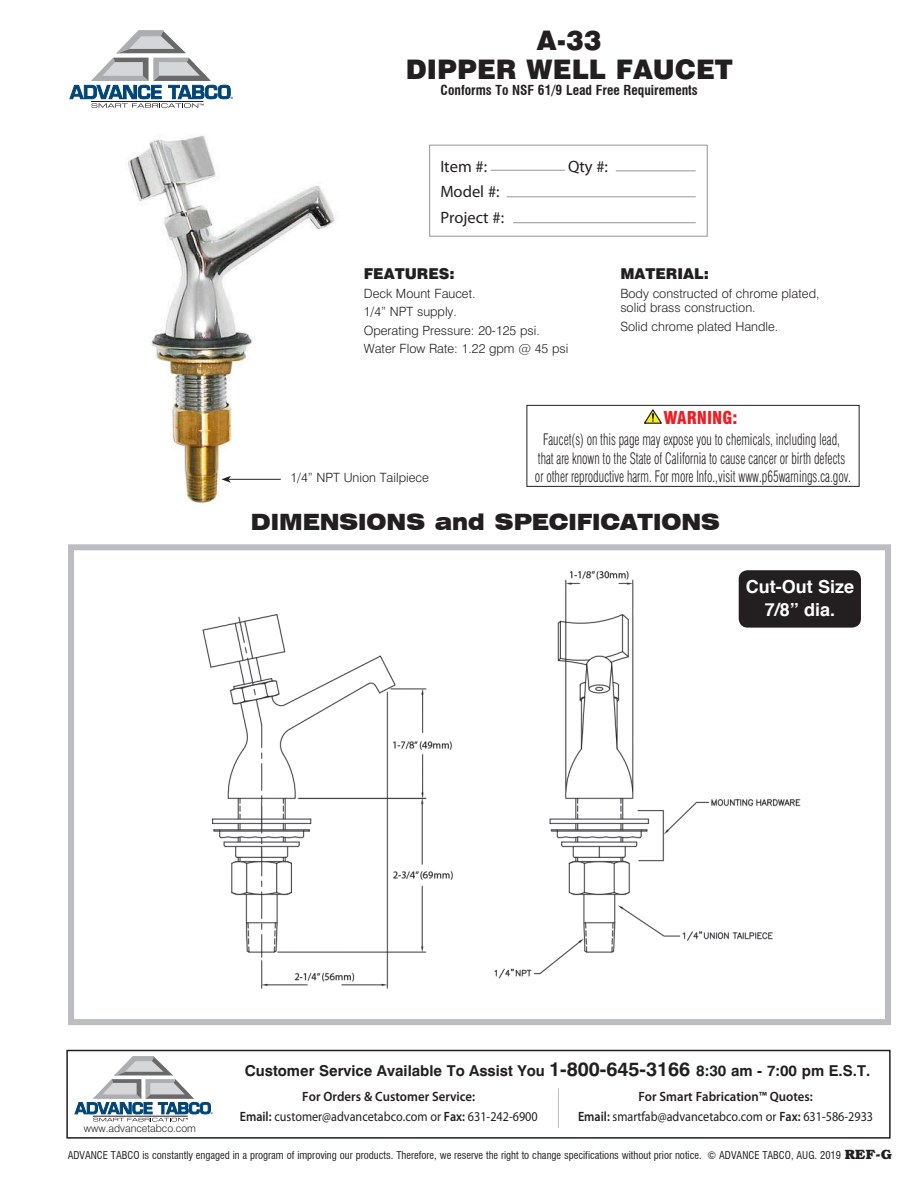
<style>
.page{position:relative;width:918px;height:1188px;background:#fff}
.page>*{position:absolute;margin:0;border:0;box-sizing:border-box;transform-origin:0 0}
.t1{font:900 27px "Swiss 721 BT";color:#231f20}
.t2{font:900 expanded 22.5px "Swiss 721 BT";color:#231f20;scale:.85 1}
.t3{font:700 18px "Helvetica";color:#fff}
.t4{font:900 condensed 17.25px "Swiss 721 BT";color:#ec1f26}
.t5{font:16.5px "Myriad Pro";color:#231f20}
.t6{font:300 condensed 15.6px/18.6px "Swiss 721 BT";color:#211d1e;text-align:center;scale:.78 1}
.t7{font:700 15px "Swiss 721 BT";color:#231f20}
.Features{font:900 15px "Swiss 721 BT";color:#231f20}
.Feature_Copy{font:900 15px "Swiss 721 BT";color:#231f20}
.t8{font:13.5px/19.5px "Myriad Pro";color:#231f20;text-align:center;scale:.9 1}
.Feature_Copy-2{font:700 condensed 13.5px "Swiss 721 BT";color:#231f20}
.t9{font:600 13.5px "Myriad Pro";color:#231f20;scale:.95 1}
.Page{font:700 13.5px "Bookman";color:#231f20}
.Feature_Copy-3{font:300 12.75px/14.2px "Swiss 721 BT";color:#231f20}
.t10{font:condensed 10.5px "Swiss 721 BT";color:#231f20}
.t11{font:300 10.5px "Swiss 721 BT";color:#231f20}
.s1{font-size:19.5px}
.s2{font-weight:600}
</style>
<div class="page">
<svg style="left:70px;top:30px;width:163px;height:78px"></svg>
<div style="left:66px;top:1050px;width:825px;height:89px;border:2px solid #231f20"></div>
<svg style="left:75px;top:1056px;width:138px;height:65px"></svg>
<hr style="left:558px;top:1088px;width:1px;height:40px;background:#231f20">
<img style="left:202px;top:570px;width:599px;height:419px">
<div style="left:68px;top:544px;width:823px;height:481px;border:6px solid #bcbdc0"></div>
<div style="left:429px;top:145px;width:279px;height:92px;background:#fff;border:1px solid #939598"></div>
<hr style="left:616px;top:171px;width:80px;height:1px;background:#939598">
<hr style="left:491px;top:170px;width:74px;height:1px;background:#939598">
<hr style="left:507px;top:197px;width:189px;height:1px;background:#939598">
<hr style="left:513px;top:222px;width:183px;height:1px;background:#939598">
<img style="left:128px;top:135px;width:207px;height:369px">
<hr style="left:228px;top:479px;width:53px;height:1px;background:#231f20">
<svg style="left:221px;top:476px;width:10px;height:7px"></svg>
<div style="left:739px;top:570px;width:122px;height:58px;background:#231f20;border-radius:9px"></div>
<svg style="left:644px;top:409px;width:18px;height:15px"></svg>
<div style="left:526px;top:405px;width:334px;height:82px;border:1px solid #231f20"></div>
<p class="t1" style="left:537px;top:24px;width:66px">A-33</p>
<p class="t1" style="left:406px;top:53px;width:328px">DIPPER WELL FAUCET</p>
<p class="Feature_Copy-2" style="left:441px;top:82px;width:259px">Conforms To NSF 61/9 Lead Free Requirements</p>
<p class="t5" style="left:440px;top:156px;width:48px">Item #:</p>
<p class="t5" style="left:568px;top:156px;width:42px">Qty #:</p>
<p class="t5" style="left:440px;top:182px;width:61px">Model #:</p>
<p class="t5" style="left:440px;top:207px;width:65px">Project #:</p>
<p class="Features" style="left:364px;top:265px;width:93px">FEATURES:</p>
<p class="Feature_Copy-3" style="left:364px;top:286px;width:113px">Deck Mount Faucet.</p>
<p class="Feature_Copy-3" style="left:364px;top:305px;width:95px">1/4” NPT supply.</p>
<p class="Feature_Copy-3" style="left:364px;top:323px;width:178px">Operating Pressure: 20-125 psi.</p>
<p class="Feature_Copy-3" style="left:364px;top:342px;width:206px">Water Flow Rate: 1.22 gpm @ 45 psi</p>
<p class="Feature_Copy" style="left:620px;top:265px;width:90px">MATERIAL:</p>
<p class="Feature_Copy-3" style="left:620px;top:286px;width:201px">Body constructed of chrome plated, solid brass construction.</p>
<p class="Feature_Copy-3" style="left:620px;top:319px;width:159px">Solid chrome plated Handle.</p>
<p class="t4" style="left:664px;top:407px;width:75px">WARNING:</p>
<p class="Feature_Copy-3" style="left:291px;top:470px;width:140px">1/4” NPT Union Tailpiece</p>
<p class="t6" style="left:535px;top:430px;width:407px">Faucet(s) on this page may expose you to chemicals, including lead, that are known to the State of California to cause cancer or birth defects or other reproductive harm. For more Info.,visit www.p65warnings.ca.gov.</p>
<p class="t2" style="left:251px;top:508px;width:553px">DIMENSIONS and SPECIFICATIONS</p>
<p class="t3" style="left:746px;top:572px;width:110px">Cut-Out Size</p>
<p class="t3" style="left:765px;top:595px;width:72px">7/8” dia.</p>
<p class="t11" style="left:84px;top:1122px;width:114px">www.advancetabco.com</p>
<p class="t7" style="left:245px;top:1061px;width:627px">Customer Service Available To Assist You <span class="s1">1-800-645-3166</span> 8:30 am - 7:00 pm E.S.T.</p>
<p class="t8" style="left:240px;top:1087px;width:333px"><span class="s2">For Orders &amp; Customer Service:<br>Email:</span> customer@advancetabco.com or <span class="s2">Fax:</span> 631-242-6900</p>
<p class="t9" style="left:638px;top:1088px;width:185px">For Smart Fabrication™ Quotes:</p>
<p class="t8" style="left:578px;top:1106px;width:329px"><span class="s2">Email:</span> smartfab@advancetabco.com or <span class="s2">Fax:</span> 631-586-2933</p>
<p class="Page" style="left:845px;top:1146px;width:49px">REF-G</p>
<p class="t10" style="left:68px;top:1149px;width:775px">ADVANCE TABCO is constantly engaged in a program of improving our products. Therefore, we reserve the right to change specifications without prior notice. © ADVANCE TABCO, AUG. 2019</p>
</div>
